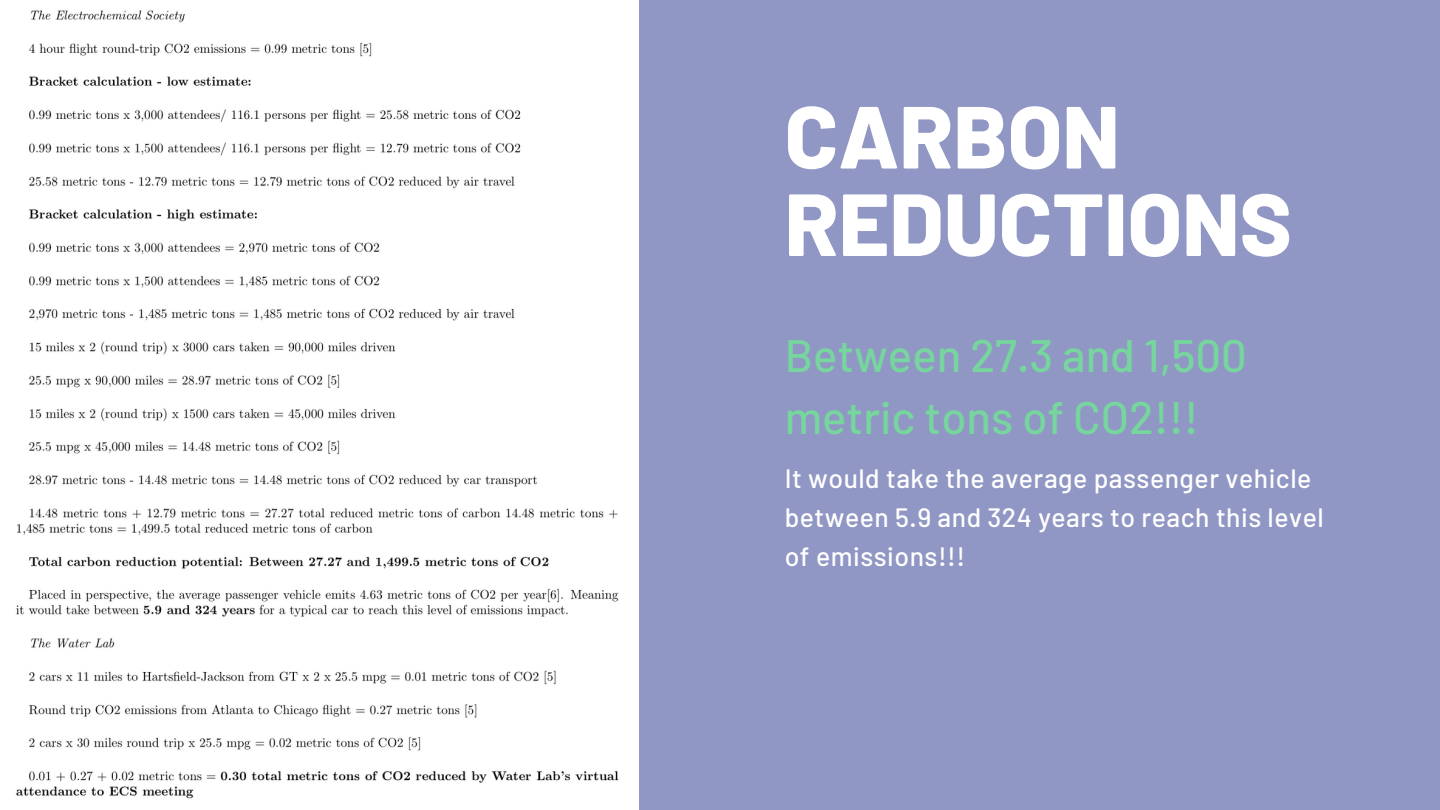
<style>
.page{position:relative;width:1440px;height:810px;background:#9197c4}
.page>*{position:absolute;margin:0;border:0;box-sizing:border-box;transform-origin:0 0}
.t1{font:800 88px/87.5px "Barlow";color:#fff}
.t2{font:500 45.4px/62.7px "Barlow";color:#76d69e}
.t3{font:500 26.5px/39px "Barlow";letter-spacing:.02em;color:#fff}
</style>
<div class="page">
<img style="left:0;top:0;width:638px;height:810px">
<h1 class="t1" style="left:785px;top:90px;width:509px">CARBON<br>REDUCTIONS</h1>
<h2 class="t2" style="left:785px;top:322px;width:464px">Between 27.3 and 1,500 metric tons of CO2!!!</h2>
<p class="t3" style="left:785px;top:458px;width:541px">It would take the average passenger vehicle between 5.9 and 324 years to reach this level of emissions!!!</p>
</div>
